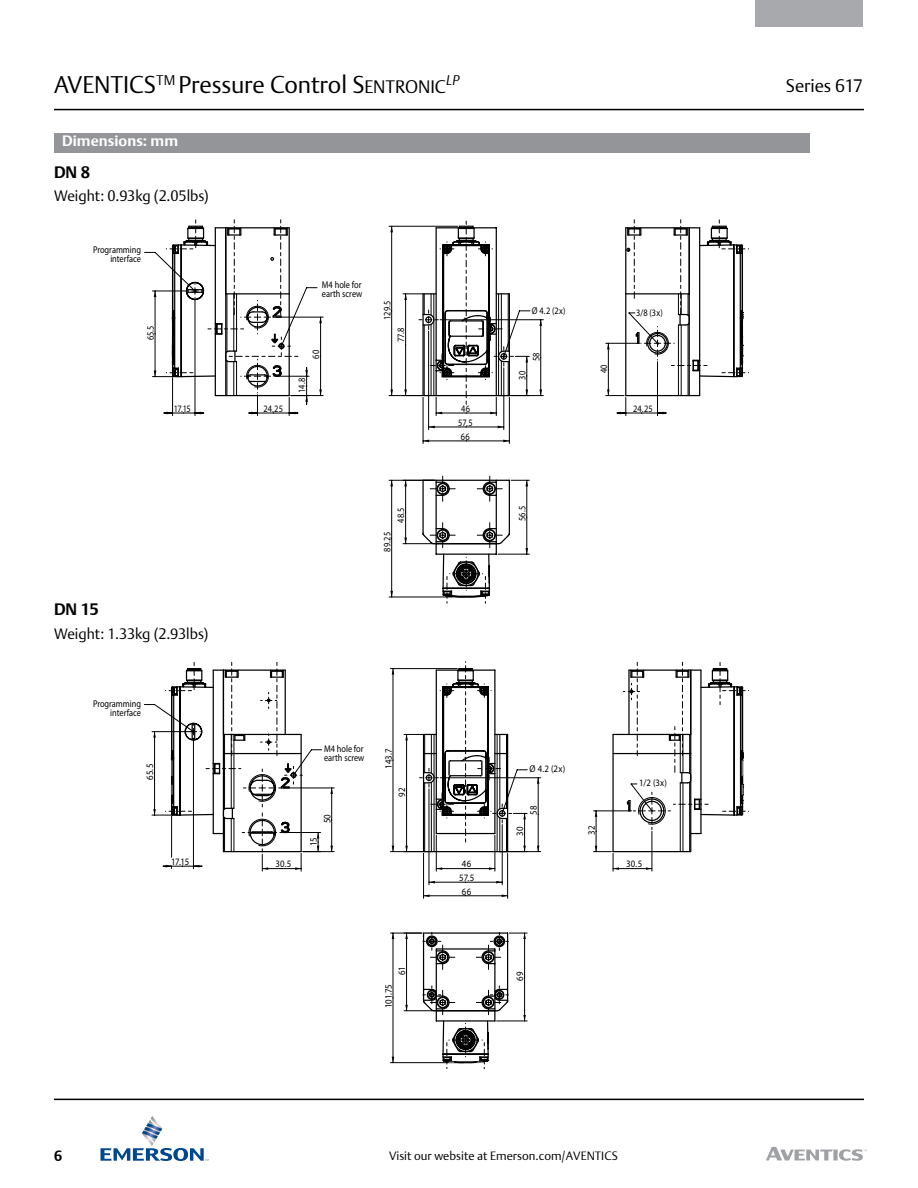
<style>
.page{position:relative;width:918px;height:1188px;background:#fff}
.page>*{position:absolute;margin:0;border:0;box-sizing:border-box;transform-origin:0 0}
.t1{font:300 24px "DTL Argo T";letter-spacing:-.005em;color:#000}
.t2{font:300 18px "DTL Argo T";letter-spacing:-.01em;color:#000}
.t3{font:700 16.5px "DTL Argo T";color:#000}
.t4{font:300 15px "DTL Argo T";letter-spacing:-.005em;color:#000}
.t5{font:700 15px "DTL Argo T";letter-spacing:.005em;color:#fff}
.t6{font:700 15px "DTL Argo T";color:#000;scale:.95 1}
.t7{font:300 12px "DTL Argo T";color:#000}
.t8{font:9.75px/9px "Myriad Pro";color:#000;text-align:right;scale:.85 1}
.t9{font:9.75px "Myriad Pro";color:#000;scale:.9 1}
.s1{font-size:18px}
</style>
<div class="page">
<div style="left:755px;top:0;width:108px;height:27px;background:#a7a9ac"></div>
<hr style="left:54px;top:109px;width:810px;height:1px;background:#000">
<svg style="left:100px;top:1116px;width:109px;height:45px"></svg>
<hr style="left:54px;top:1099px;width:810px;height:1px;background:#000">
<svg style="left:766px;top:1147px;width:101px;height:14px"></svg>
<div style="left:54px;top:133px;width:756px;height:20px;background:#939598"></div>
<svg style="left:144px;top:219px;width:605px;height:384px"></svg>
<svg style="left:144px;top:662px;width:605px;height:407px"></svg>
<h1 class="t1" style="left:54px;top:70px;width:407px">AVENTICS<sup>TM</sup> Pressure Control S<span class="s1">ENTRONIC</span><sup>LP</sup></h1>
<h2 class="t2" style="left:786px;top:75px;width:79px">Series 617</h2>
<h3 class="t5" style="left:62px;top:132px;width:118px">Dimensions: mm</h3>
<h3 class="t3" style="left:54px;top:162px;width:38px">DN 8</h3>
<h3 class="t4" style="left:54px;top:187px;width:156px">Weight: 0.93kg (2.05lbs)</h3>
<p class="t8" style="left:93px;top:245px;width:58px">Programming interface</p>
<p class="t8" style="left:146px;top:340px;width:19px;rotate:-90deg">65.5</p>
<p class="t8" style="left:174px;top:404px;width:22px">17.15</p>
<h3 class="t3" style="left:54px;top:600px;width:46px">DN 15</h3>
<h3 class="t4" style="left:54px;top:625px;width:156px">Weight: 1.33kg (2.93lbs)</h3>
<p class="t8" style="left:93px;top:699px;width:58px">Programming interface</p>
<p class="t9" style="left:144px;top:780px;width:19px;rotate:-90deg">65.5</p>
<p class="t9" style="left:171px;top:856px;width:22px">17.15</p>
<p class="t8" style="left:322px;top:281px;width:49px;text-align:left">M4 hole for earth screw</p>
<p class="t8" style="left:264px;top:404px;width:24px">24.25</p>
<p class="t8" style="left:311px;top:359px;width:12px;rotate:-90deg">60</p>
<p class="t8" style="left:297px;top:393px;width:19px;rotate:-90deg">14.8</p>
<p class="t8" style="left:382px;top:320px;width:24px;rotate:-90deg">129.5</p>
<p class="t8" style="left:396px;top:342px;width:18px;rotate:-90deg">77.8</p>
<p class="t8" style="left:461px;top:404px;width:12px">46</p>
<p class="t8" style="left:461px;top:432px;width:12px">66</p>
<p class="t8" style="left:458px;top:418px;width:18px">57.5</p>
<p class="t8" style="left:532px;top:307px;width:41px">Ø 4.2 (2x)</p>
<p class="t8" style="left:636px;top:308px;width:33px">3/8 (3x)</p>
<p class="t8" style="left:532px;top:361px;width:12px;rotate:-90deg">58</p>
<p class="t8" style="left:518px;top:380px;width:12px;rotate:-90deg">30</p>
<p class="t8" style="left:599px;top:373px;width:12px;rotate:-90deg">40</p>
<p class="t8" style="left:633px;top:404px;width:24px">24.25</p>
<p class="t8" style="left:396px;top:523px;width:20px;rotate:-90deg">48.5</p>
<p class="t8" style="left:518px;top:521px;width:19px;rotate:-90deg">56.5</p>
<p class="t8" style="left:382px;top:552px;width:24px;rotate:-90deg">89.25</p>
<p class="t8" style="left:324px;top:744px;width:49px;text-align:left">M4 hole for earth screw</p>
<p class="t9" style="left:275px;top:858px;width:19px">30.5</p>
<p class="t9" style="left:321px;top:823px;width:12px;rotate:-90deg">50</p>
<p class="t9" style="left:308px;top:846px;width:11px;rotate:-90deg">15</p>
<p class="t9" style="left:382px;top:769px;width:24px;rotate:-90deg">143.7</p>
<p class="t9" style="left:396px;top:797px;width:12px;rotate:-90deg">92</p>
<p class="t9" style="left:396px;top:975px;width:11px;rotate:-90deg">61</p>
<p class="t9" style="left:382px;top:1008px;width:28px;rotate:-90deg">101.75</p>
<p class="t9" style="left:462px;top:858px;width:12px">46</p>
<p class="t9" style="left:459px;top:872px;width:18px">57.5</p>
<p class="t9" style="left:462px;top:885px;width:12px">66</p>
<p class="t9" style="left:530px;top:763px;width:41px">Ø 4.2 (2x)</p>
<p class="t9" style="left:528px;top:815px;width:12px;rotate:-90deg">58</p>
<p class="t9" style="left:514px;top:836px;width:12px;rotate:-90deg">30</p>
<p class="t9" style="left:586px;top:835px;width:12px;rotate:-90deg">32</p>
<p class="t9" style="left:639px;top:777px;width:33px">1/2 (3x)</p>
<p class="t9" style="left:626px;top:858px;width:19px">30.5</p>
<p class="t9" style="left:514px;top:981px;width:12px;rotate:-90deg">69</p>
<h3 class="t6" style="left:54px;top:1147px;width:10px">6</h3>
<p class="t7" style="left:389px;top:1148px;width:230px">Visit our website at Emerson.com/AVENTICS</p>
</div>
